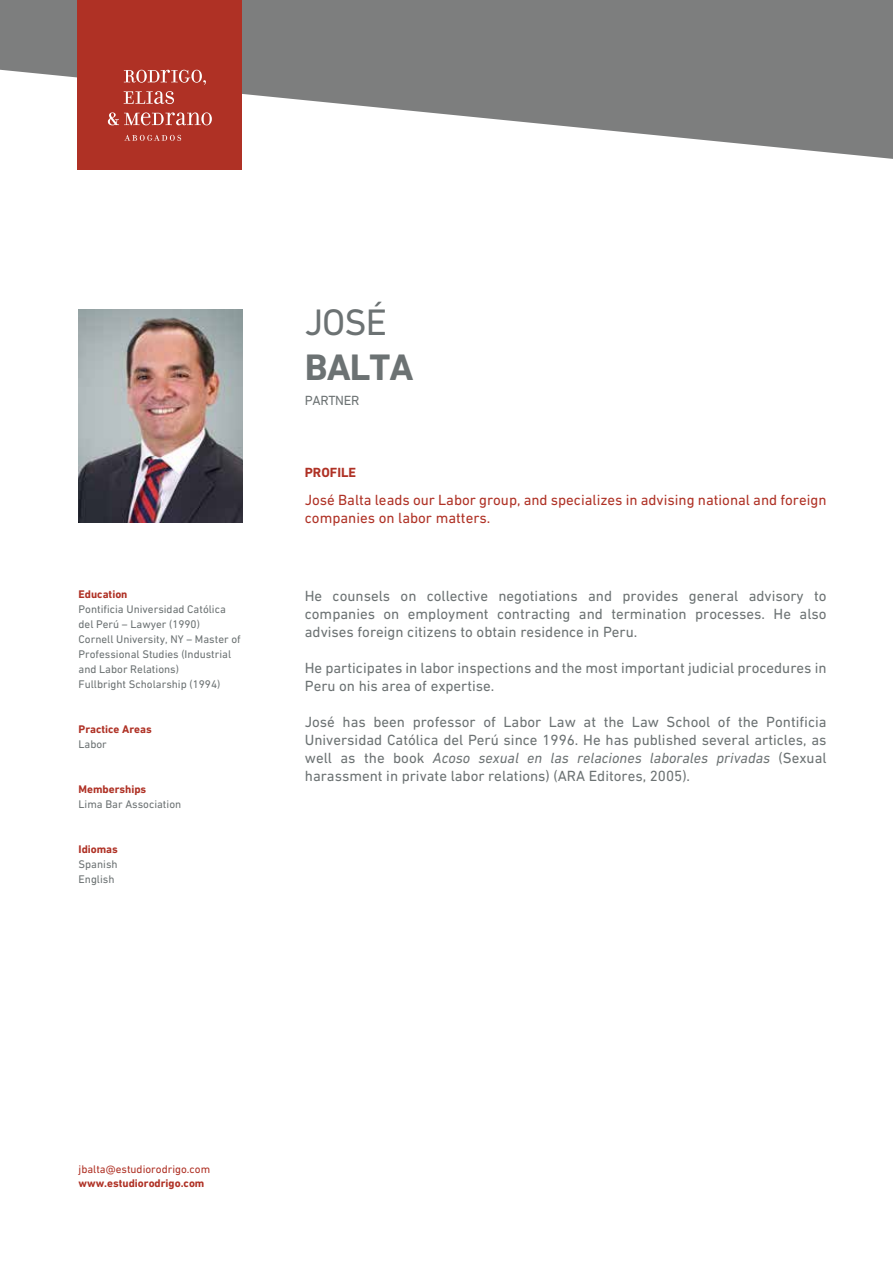
<style>
.page{position:relative;width:893px;height:1263px;background:#fff}
.page>*{position:absolute;margin:0;border:0;box-sizing:border-box;transform-origin:0 0}
.t1{font:700 37.5px "DIN Next LT Pro";letter-spacing:-.025em;color:#6c7273}
.t2{font:37.5px "DIN Next LT Pro";color:#6c7273}
.t3{font:15px/18px "DIN Next LT Pro";color:#6c7273;text-align:justify}
.t4{font:15px/18px "DIN Next LT Pro";color:#af3125}
.t5{font:700 13.5px "DIN Next LT Pro";color:#af3125}
.t6{font:13.5px "DIN Next LT Pro";letter-spacing:-.025em;color:#6d7374}
.t7{font:11.25px/15px "DIN Next LT Pro";color:#6c7273}
.t8{font:700 11.25px "DIN Next LT Pro";color:#af3125}
.t9{font:11.25px "DIN Next LT Pro";color:#af3125}
.s1{font-style:italic}
</style>
<div class="page">
<svg style="left:0;top:0;width:893px;height:159px;fill:#7d7e7e"></svg>
<div style="left:77px;top:0;width:165px;height:169px;background:#af3125"></div>
<svg style="left:124px;top:70px;width:82px;height:15px"></svg>
<svg style="left:124px;top:91px;width:50px;height:13px"></svg>
<svg style="left:108px;top:112px;width:104px;height:13px"></svg>
<svg style="left:124px;top:135px;width:57px;height:6px"></svg>
<img style="left:79px;top:309px;width:163px;height:214px">
<p class="t8" style="left:79px;top:588px;width:50px">Education</p>
<p class="t7" style="left:79px;top:602px;width:164px">Pontificia Universidad Católica del Perú – Lawyer (1990)<br>Cornell University, NY – Master of<br>Professional Studies (Industrial and Labor Relations)<br>Fullbright Scholarship (1994)</p>
<p class="t8" style="left:79px;top:723px;width:75px">Practice Areas</p>
<p class="t7" style="left:79px;top:737px;width:30px">Labor</p>
<p class="t8" style="left:79px;top:783px;width:69px">Memberships</p>
<p class="t7" style="left:79px;top:797px;width:104px">Lima Bar Association</p>
<p class="t8" style="left:79px;top:843px;width:41px">Idiomas</p>
<p class="t7" style="left:79px;top:857px;width:41px">Spanish<br>English</p>
<h1 class="t2" style="left:305px;top:301px;width:84px">JOSÉ</h1>
<h1 class="t1" style="left:305px;top:345px;width:110px">BALTA</h1>
<p class="t6" style="left:305px;top:392px;width:56px">PARTNER</p>
<p class="t5" style="left:305px;top:464px;width:53px">PROFILE</p>
<p class="t4" style="left:305px;top:490px;width:523px">José Balta leads our Labor group, and specializes in advising national and foreign companies on labor matters.</p>
<p class="t3" style="left:305px;top:587px;width:523px">He counsels on collective negotiations and provides general advisory to companies on employment contracting and termination processes. He also advises foreign citizens to obtain residence in Peru.</p>
<p class="t3" style="left:305px;top:659px;width:523px">He participates in labor inspections and the most important judicial procedures in<br>Peru on his area of expertise.</p>
<p class="t3" style="left:305px;top:713px;width:523px">José has been professor of Labor Law at the Law School of the Pontificia Universidad Católica del Perú since 1996. He has published several articles, as well as the book <span class="s1">Acoso sexual en las relaciones laborales privadas</span> (Sexual harassment in private labor relations) (ARA Editores, 2005).</p>
<p class="t9" style="left:79px;top:1163px;width:133px">jbalta@estudiorodrigo.com</p>
<p class="t8" style="left:79px;top:1176px;width:127px">www.estudiorodrigo.com</p>
</div>
